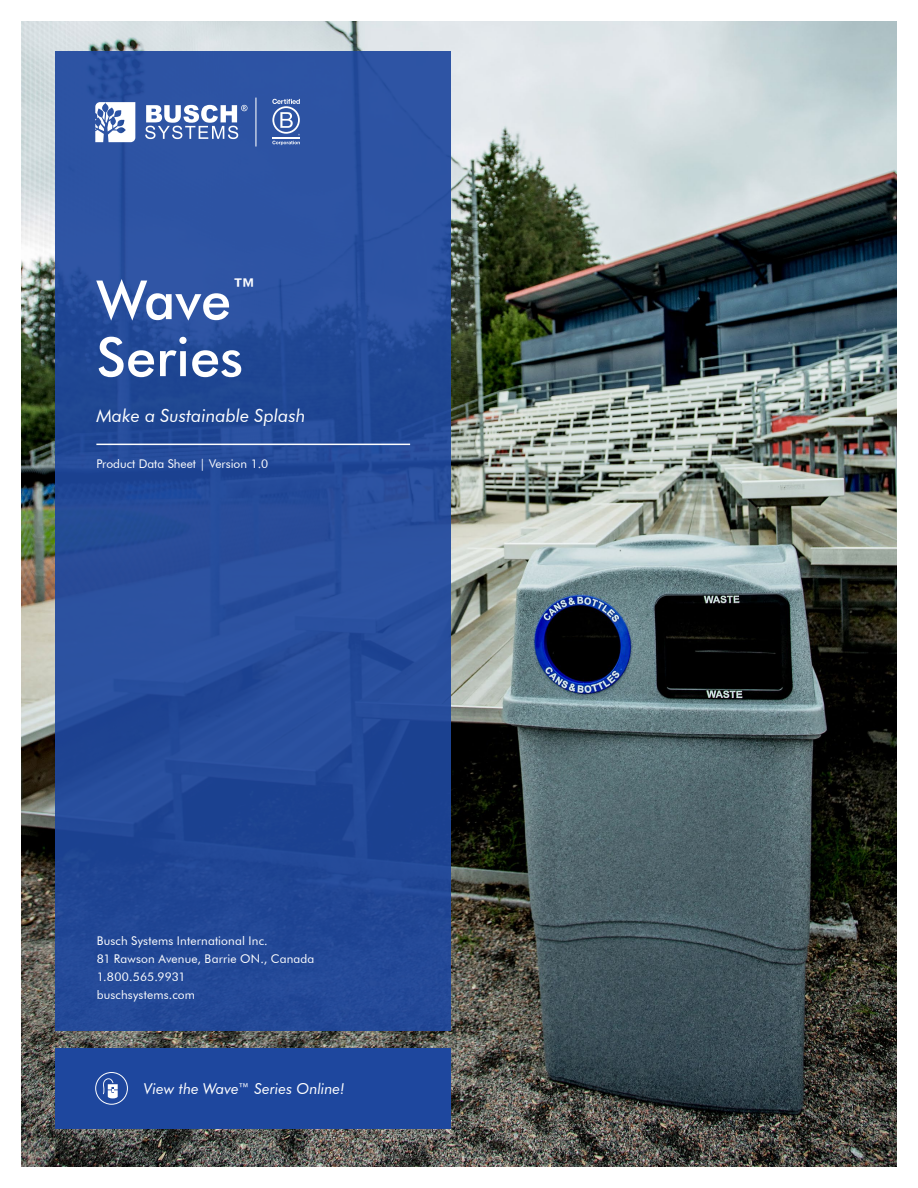
<style>
.page{position:relative;width:918px;height:1188px;background:#fff}
.page>*{position:absolute;margin:0;border:0;box-sizing:border-box;transform-origin:0 0}
.t1{font:500 54px/57px "Futura BT";color:#fff}
.t2{font:italic 18px "Futura BT";color:#fff}
.t3{font:italic 15px "Futura BT";color:#fff}
.t4{font:12px/18px "Futura BT";letter-spacing:.015em;color:#fff}
</style>
<div class="page">
<img style="left:21px;top:21px;width:876px;height:1146px">
<div style="left:55px;top:51px;width:395px;height:980px;background:#274c9b"></div>
<div style="left:55px;top:1048px;width:395px;height:80px;background:#1e479e"></div>
<svg style="left:95px;top:102px;width:40px;height:40px"></svg>
<svg style="left:145px;top:105px;width:103px;height:34px"></svg>
<hr style="left:255px;top:98px;width:1px;height:49px;background:#fff">
<svg style="left:272px;top:99px;width:28px;height:46px"></svg>
<div style="left:95px;top:1072px;width:33px;height:33px;border:1px solid #fff;border-radius:50%"></div>
<svg style="left:103px;top:1078px;width:15px;height:20px"></svg>
<hr style="left:96px;top:444px;width:314px;height:1px;background:#fff">
<h1 class="t1" style="left:96px;top:271px;width:162px">Wave<sup>™<br></sup>Series</h1>
<h2 class="t2" style="left:96px;top:405px;width:211px">Make a Sustainable Splash</h2>
<p class="t4" style="left:96px;top:455px;width:173px">Product Data Sheet | Version 1.0</p>
<p class="t4" style="left:97px;top:932px;width:219px">Busch Systems International Inc.<br>81 Rawson Avenue, Barrie ON., Canada<br>1.800.565.9931<br>buschsystems.com</p>
<p class="t3" style="left:144px;top:1079px;width:202px">View the Wave™ Series Online!</p>
</div>
